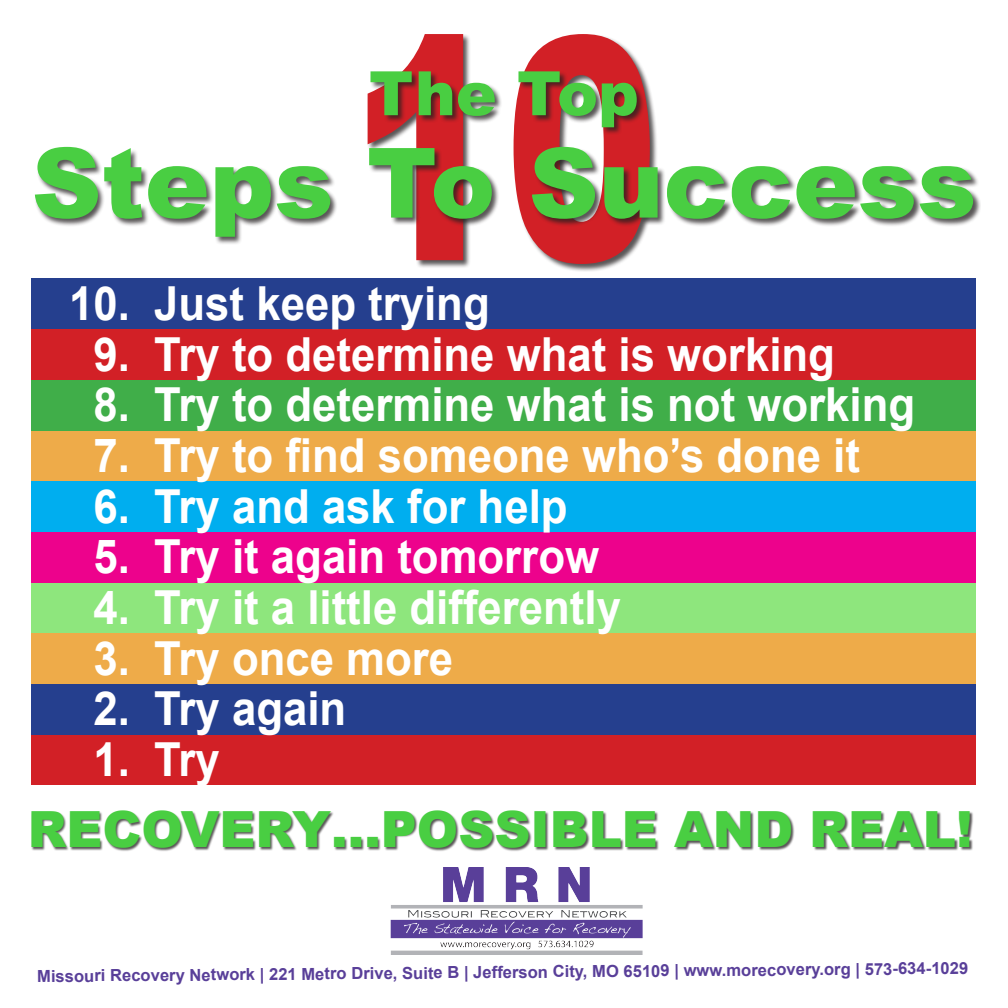
<style>
.page{position:relative;width:1008px;height:1008px;background:#fff}
.page>*{position:absolute;margin:0;border:0;box-sizing:border-box;transform-origin:0 0}
.t1{font:900 310.62px "Arial";color:#d22026;scale:.75 1}
.t2{font:900 97.12px "Arial";color:#49ce42}
.t3{font:900 61.25px "Arial";color:#49ce42}
.t4{font:900 49.88px "Arial";color:#49ce42}
.t5{font:700 46.9px "Arial";color:#fff;scale:.93 1}
.t6{font:700 16.62px "Arial";color:#593f99}
</style>
<div class="page">
<div style="left:367px;top:34px;width:291px;height:238px;background:#231f20;opacity:.75"></div>
<img style="left:390px;top:868px;width:252px;height:87px">
<div style="left:32px;top:811px;width:942px;height:41px;background:#231f20;opacity:.75"></div>
<div style="left:34px;top:71px;width:947px;height:174px;background:#231f20;opacity:.75"></div>
<div style="left:32px;top:734px;width:944px;height:51px;background:#d22026"></div>
<div style="left:32px;top:684px;width:944px;height:50px;background:#253f8e"></div>
<div style="left:32px;top:633px;width:944px;height:51px;background:#eeab49"></div>
<div style="left:32px;top:582px;width:944px;height:51px;background:#8ee67d"></div>
<div style="left:32px;top:532px;width:944px;height:50px;background:#ed028c"></div>
<div style="left:32px;top:481px;width:944px;height:51px;background:#00aeef"></div>
<div style="left:32px;top:430px;width:944px;height:51px;background:#eeab49"></div>
<div style="left:32px;top:380px;width:944px;height:50px;background:#40ae49"></div>
<div style="left:32px;top:329px;width:944px;height:51px;background:#d22026"></div>
<div style="left:32px;top:279px;width:944px;height:50px;background:#253f8e"></div>
<p class="t1" style="left:349px;top:-76px;width:416px">10</p>
<p class="t3" style="left:369px;top:49px;width:271px">The Top</p>
<p class="t2" style="left:32px;top:112px;width:947px">Steps To Success</p>
<p class="t5" style="left:69px;top:273px;width:454px">10. Just keep trying</p>
<p class="t5" style="left:93px;top:323px;width:799px">9. Try to determine what is working</p>
<p class="t5" style="left:93px;top:374px;width:885px">8. Try to determine what is not working</p>
<p class="t5" style="left:93px;top:425px;width:826px">7. Try to find someone who’s done it</p>
<p class="t5" style="left:93px;top:475px;width:511px">6. Try and ask for help</p>
<p class="t5" style="left:93px;top:526px;width:545px">5. Try it again tomorrow</p>
<p class="t5" style="left:93px;top:577px;width:569px">4. Try it a little differently</p>
<p class="t5" style="left:93px;top:627px;width:388px">3. Try once more</p>
<p class="t5" style="left:93px;top:678px;width:273px">2. Try again</p>
<p class="t5" style="left:93px;top:728px;width:137px">1. Try</p>
<p class="t4" style="left:28px;top:793px;width:947px">RECOVERY…POSSIBLE AND REAL!</p>
<p class="t6" style="left:37px;top:961px;width:933px">Missouri Recovery Network | 221 Metro Drive, Suite B | Jefferson City, MO 65109 | www.morecovery.org | 573-634-1029</p>
</div>
